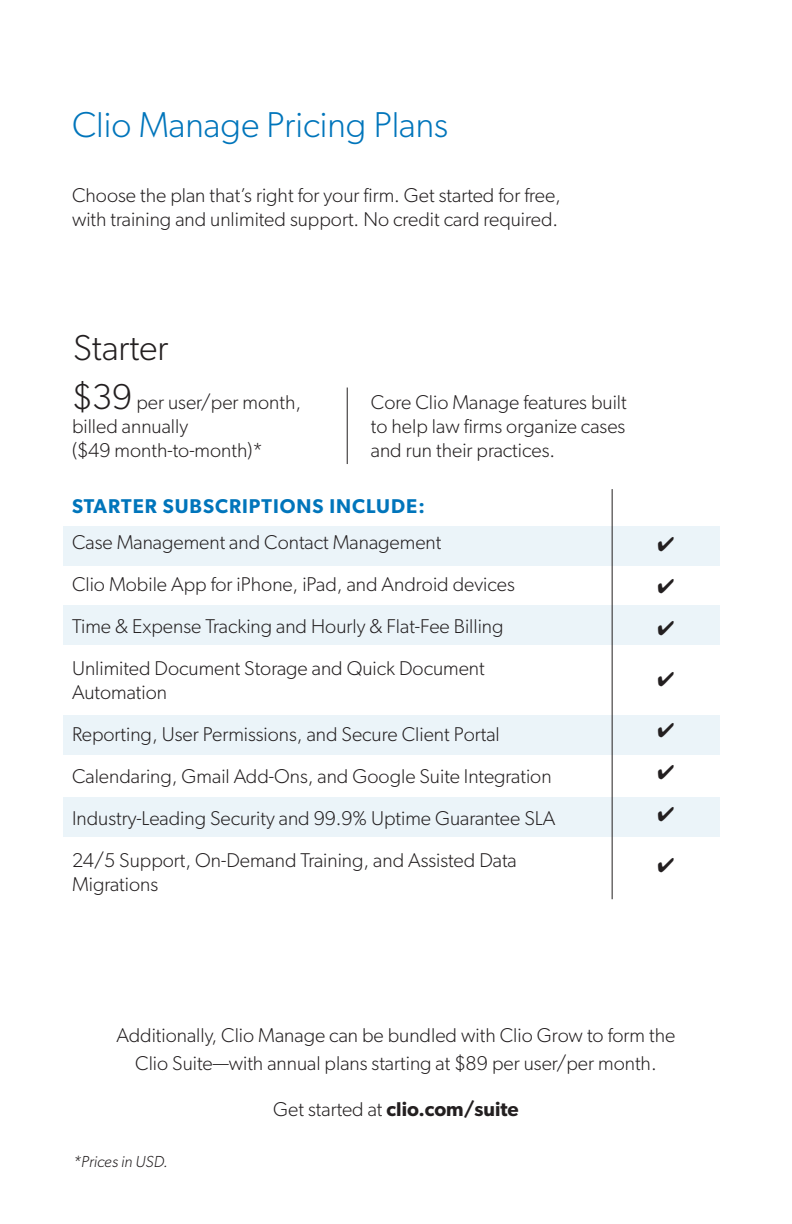
<style>
.page{position:relative;width:792px;height:1224px;background:#fff}
.page>*{position:absolute;margin:0;border:0;box-sizing:border-box;transform-origin:0 0}
.t1{font:300 36px "Gibson";color:#0075bb}
.t2{font:300 36px "Gibson";color:#231f20}
.t3{font:300 20px/24px "Gibson";color:#231f20}
.Name{font:600 20px "Gibson";letter-spacing:.05em;color:#0075bb}
.t4{font:600 20px "Gibson";color:#231f20}
.t5{font:italic 300 16px "Gibson";color:#231f20}
.s1{font-size:36px}
.s2{font-weight:300}
</style>
<div class="page">
<div style="left:63px;top:526px;width:657px;height:39px;background:#ebf4f9"></div>
<div style="left:63px;top:715px;width:657px;height:39px;background:#ebf4f9"></div>
<div style="left:63px;top:606px;width:657px;height:39px;background:#ebf4f9"></div>
<div style="left:63px;top:797px;width:657px;height:40px;background:#ebf4f9"></div>
<hr style="left:612px;top:489px;width:1px;height:410px;background:#231f20">
<hr style="left:347px;top:388px;width:1px;height:76px;background:#231f20">
<p class="t1" style="left:72px;top:103px;width:378px">Clio Manage Pricing Plans</p>
<p class="t3" style="left:72px;top:183px;width:490px">Choose the plan that’s right for your firm. Get started for free, with training and unlimited support. No credit card required.</p>
<p class="t2" style="left:73px;top:326px;width:97px">Starter</p>
<p class="t3" style="left:72px;top:390px;width:231px"><span class="s1">$39</span> per user/per month, billed annually<br>($49 month-to-month)*</p>
<p class="t3" style="left:371px;top:390px;width:257px;text-align:justify">Core Clio Manage features built to help law firms organize cases and run their practices.</p>
<p class="Name" style="left:72px;top:494px;width:354px">STARTER SUBSCRIPTIONS INCLUDE:</p>
<p class="t3" style="left:72px;top:530px;width:371px">Case Management and Contact Management</p>
<p class="t3" style="left:72px;top:572px;width:444px">Clio Mobile App for iPhone, iPad, and Android devices</p>
<p class="t3" style="left:72px;top:614px;width:433px">Time &amp; Expense Tracking and Hourly &amp; Flat-Fee Billing</p>
<p class="t3" style="left:72px;top:656px;width:414px">Unlimited Document Storage and Quick Document<br>Automation</p>
<p class="t3" style="left:72px;top:722px;width:429px">Reporting, User Permissions, and Secure Client Portal</p>
<p class="t3" style="left:72px;top:764px;width:481px">Calendaring, Gmail Add-Ons, and Google Suite Integration</p>
<p class="t3" style="left:72px;top:806px;width:485px">Industry-Leading Security and 99.9% Uptime Guarantee SLA</p>
<p class="t3" style="left:72px;top:848px;width:446px">24/5 Support, On-Demand Training, and Assisted Data<br>Migrations</p>
<p class="t3" style="left:117px;top:1021px;width:560px;line-height:28px;text-align:center">Additionally, Clio Manage can be bundled with Clio Grow to form the<br>Clio Suite—with annual plans starting at $89 per user/per month.</p>
<p class="t4" style="left:273px;top:1097px;width:247px"><span class="s2">Get started at</span> clio.com/suite</p>
<p class="t5" style="left:73px;top:1152px;width:96px">*Prices in USD.</p>
</div>
